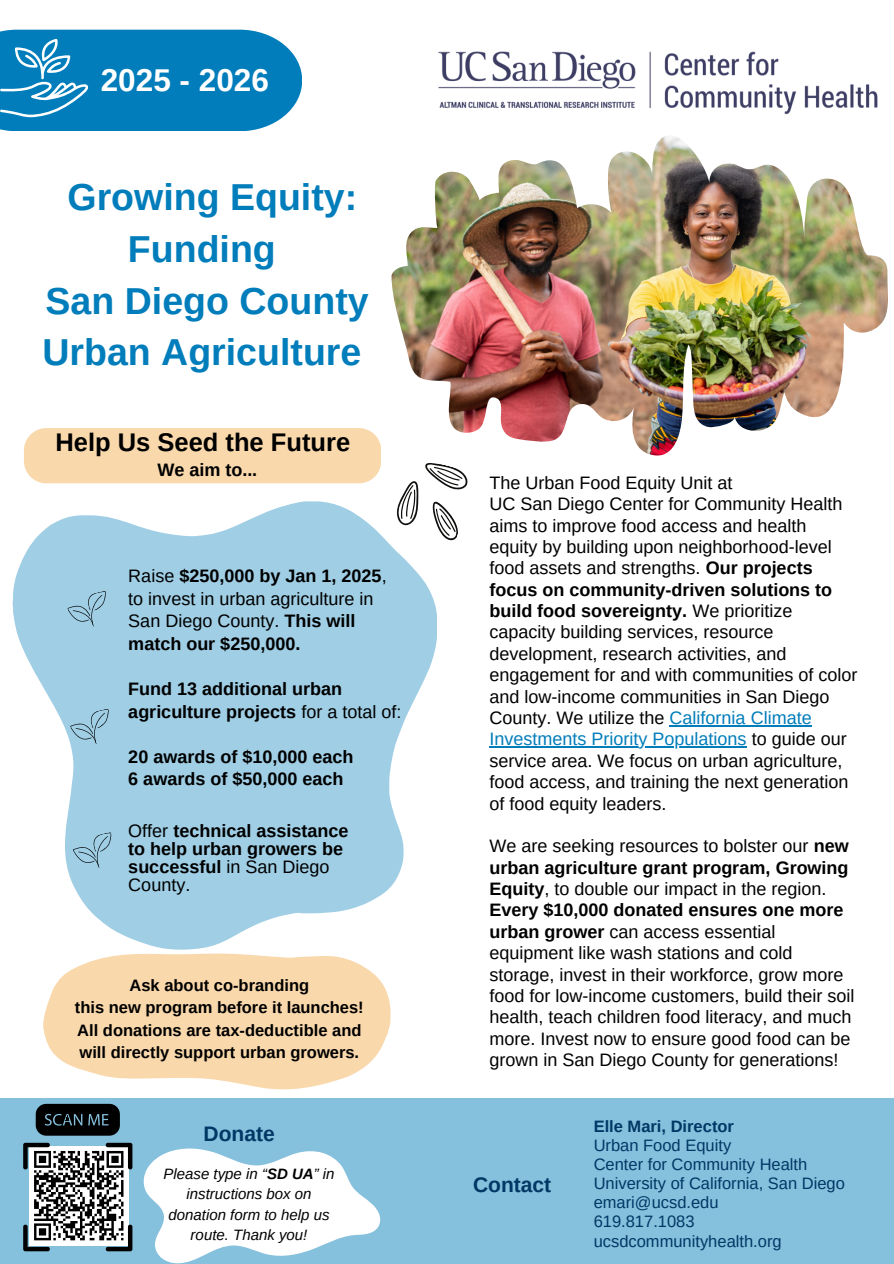
<style>
.page{position:relative;width:894px;height:1264px;background:#fff}
.page>*{position:absolute;margin:0;border:0;box-sizing:border-box;transform-origin:0 0}
.t1{font:700 37.5px/51.8px "Arimo";color:#007dba;text-align:center}
.t2{font:700 31.5px "Arimo";color:#fff}
.t3{font:700 25.5px "Arimo";color:#000}
.t4{font:700 21px "Arimo";color:#003865}
.t5{font:18px/21.3px "Arimo";color:#000}
.t6{font:700 18px/18px "Arimo";color:#000}
.t7{font:16.5px/19.2px "Arimo";color:#003865}
.t8{font:700 16.5px/22.5px "Arimo";color:#000;text-align:center}
.t9{font:italic 15px/20.2px "Arimo";color:#000;text-align:center}
.s1{font-weight:700}
.s2{font-weight:400}
.s3{color:#007dba}
</style>
<div class="page">
<img style="left:438px;top:51px;width:440px;height:64px">
<svg style="left:0;top:30px;width:302px;height:101px;background:#1487bf"></svg>
<img style="left:391px;top:136px;width:496px;height:320px">
<div style="left:0;top:1098px;width:893px;height:165px;background:#85c0dd"></div>
<svg style="left:23px;top:1142px;width:109px;height:109px;background:#8a8f92"></svg>
<svg style="left:36px;top:1103px;width:84px;height:32px;background:#121b1f"></svg>
<svg style="left:43px;top:953px;width:348px;height:136px;background:#f9deb8"></svg>
<svg style="left:13px;top:502px;width:424px;height:447px;fill:#9fcee5"></svg>
<div style="left:24px;top:428px;width:356px;height:55px;background:#f9d8ab"></div>
<svg style="left:143px;top:1148px;width:237px;height:115px"></svg>
<svg style="left:67px;top:590px;width:43px;height:38px;background:#94c0d6"></svg>
<svg style="left:70px;top:708px;width:42px;height:38px;background:#94c0d5"></svg>
<svg style="left:72px;top:831px;width:43px;height:39px;background:#94c1d6"></svg>
<svg style="left:392px;top:463px;width:76px;height:79px"></svg>
<hr style="left:669px;top:725px;width:142px;height:1px;background:#007dba">
<hr style="left:489px;top:746px;width:257px;height:1px;background:#007dba">
<p class="t2" style="left:101px;top:63px;width:170px">2025 - 2026</p>
<h3 class="t1" style="left:42px;top:171px;width:328px">Growing Equity:<br>Funding<br>San Diego County<br>Urban Agriculture</h3>
<h5 class="t3" style="left:55px;top:428px;width:296px">Help Us Seed the Future</h5>
<p class="t6" style="left:157px;top:460px;width:101px">We aim to...</p>
<p class="t5" style="left:128px;top:564px;width:260px;line-height:22.5px">Raise <span class="s1">$250,000 by Jan 1, 2025</span>, to invest in urban agriculture in<br>San Diego County. <span class="s1">This will match our $250,000.</span></p>
<h6 class="t6" style="left:128px;top:678px;width:274px;line-height:22.5px">Fund 13 additional urban agriculture projects <span class="s2">for a total of:</span></h6>
<h5 class="t6" style="left:128px;top:745px;width:226px;line-height:22.5px">20 awards of $10,000 each<br>6 awards of $50,000 each</h5>
<h6 class="t6" style="left:128px;top:821px;width:221px"><span class="s2">Offer</span> technical assistance to help urban growers be successful <span class="s2">in San Diego<br>County.</span></h6>
<p class="t8" style="left:75px;top:973px;width:290px">Ask about co-branding<br>this new program before it launches!<br>All donations are tax-deductible and will directly support urban growers.</p>
<h6 class="t4" style="left:203px;top:1121px;width:73px">Donate</h6>
<h6 class="t9" style="left:163px;top:1163px;width:172px">Please type in “<span class="s1">SD UA</span>” in instructions box on donation form to help us route. Thank you!</h6>
<p class="t5" style="left:489px;top:472px;width:369px">The Urban Food Equity Unit at<br>UC San Diego Center for Community Health aims to improve food access and health equity by building upon neighborhood-level food assets and strengths. <span class="s1">Our projects focus on community-driven solutions to build food sovereignty.</span> We prioritize capacity building services, resource development, research activities, and engagement for and with communities of color and low-income communities in San Diego County. We utilize the <span class="s3">California Climate</span></p>
<h1 class="t5" style="left:489px;top:728px;width:360px"><span class="s3">Investments Priority Populations</span> to guide our service area. We focus on urban agriculture, food access, and training the next generation of food equity leaders.</h1>
<h1 class="t5" style="left:489px;top:835px;width:366px">We are seeking resources to bolster our <span class="s1">new urban agriculture grant program, Growing Equity</span>, to double our impact in the region.<br><span class="s1">Every $10,000 donated ensures one more urban grower</span> can access essential equipment like wash stations and cold storage, invest in their workforce, grow more food for low-income customers, build their soil health, teach children food literacy, and much more. Invest now to ensure good food can be grown in San Diego County for generations!</h1>
<p class="t4" style="left:473px;top:1172px;width:80px">Contact</p>
<p class="t7" style="left:593px;top:1116px;width:253px"><span class="s1">Elle Mari, Director<br></span>Urban Food Equity<br>Center for Community Health<br>University of California, San Diego emari@ucsd.edu<br>619.817.1083 ucsdcommunityhealth.org</p>
</div>
